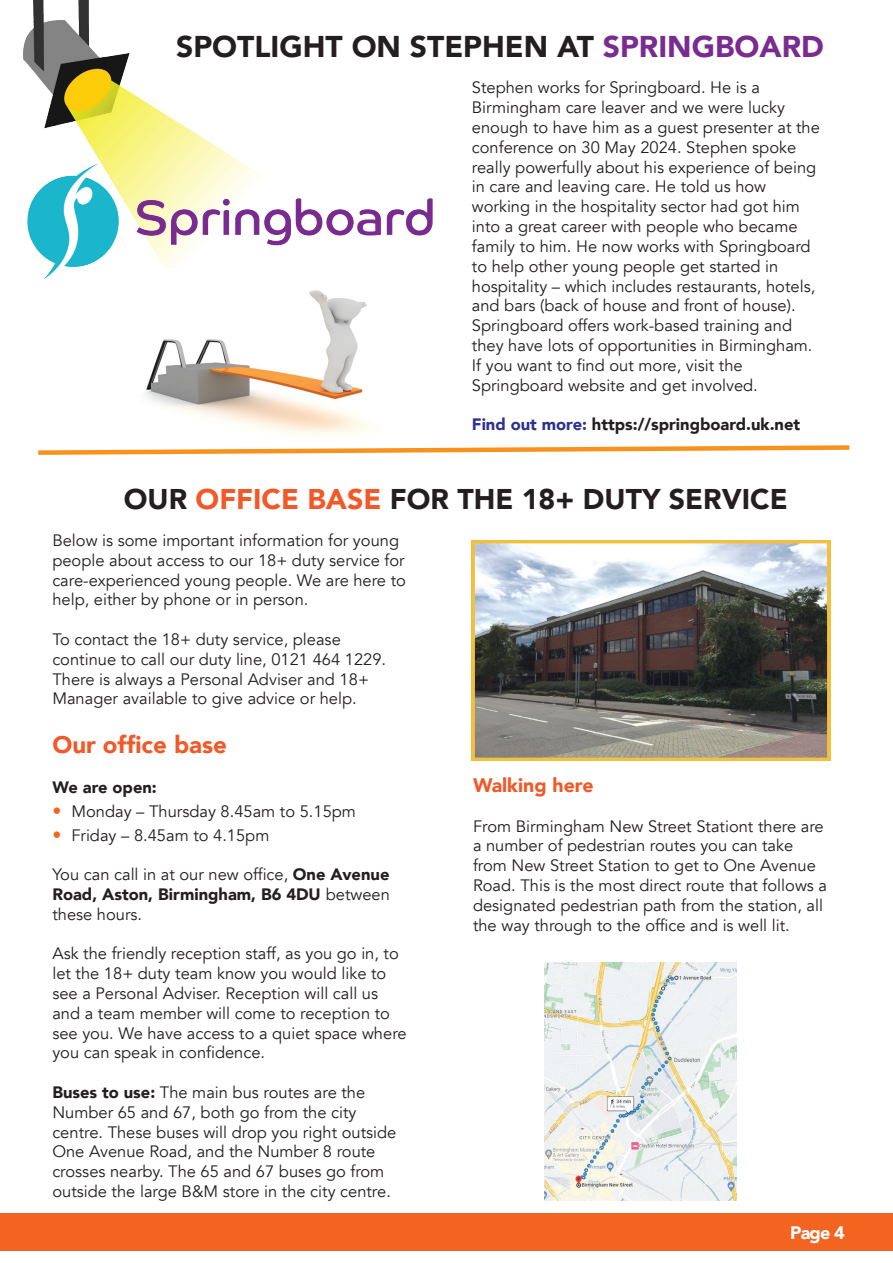
<style>
.page{position:relative;width:893px;height:1263px;background:#fff}
.page>*{position:absolute;margin:0;border:0;box-sizing:border-box;transform-origin:0 0}
.t1{font:900 30px "Avenir";color:#231f20}
.t2{font:900 28.5px "Avenir";color:#231f20}
.t3{font:900 24px "Avenir";color:#f15929}
.t4{font:900 19.5px "Avenir";color:#f15929}
.t5{font:900 18px "Avenir";color:#fff}
.t6{font:16.5px/19.8px "Avenir";color:#231f20}
.t7{font:900 16.5px "Avenir";color:#231f20}
.s1{color:#792b90}
.s2{color:#2e3092}
.s3{color:#f15929}
.s4{font-size:18px;color:#f36421}
.s5{font-weight:900}
</style>
<div class="page">
<img style="left:472px;top:540px;width:358px;height:220px">
<img style="left:545px;top:962px;width:191px;height:238px">
<div style="left:0;top:1213px;width:893px;height:37px;background:#f36421"></div>
<svg style="left:38px;top:445px;width:812px;height:10px"></svg>
<img style="left:24px;top:0;width:163px;height:128px">
<img style="left:27px;top:128px;width:406px;height:152px">
<img style="left:119px;top:268px;width:270px;height:168px">
<h1 class="t1" style="left:176px;top:21px;width:649px">SPOTLIGHT ON STEPHEN AT <span class="s1">SPRINGBOARD</span></h1>
<p class="t6" style="left:472px;top:78px;width:350px">Stephen works for Springboard. He is a Birmingham care leaver and we were lucky enough to have him as a guest presenter at the conference on 30 May 2024. Stephen spoke really powerfully about his experience of being in care and leaving care. He told us how working in the hospitality sector had got him into a great career with people who became family to him. He now works with Springboard to help other young people get started in hospitality – which includes restaurants, hotels, and bars (back of house and front of house).<br>Springboard offers work-based training and they have lots of opportunities in Birmingham.<br>If you want to find out more, visit the Springboard website and get involved.</p>
<p class="t7" style="left:472px;top:410px;width:330px"><span class="s2">Find out more:</span> https://springboard.uk.net</p>
<h2 class="t2" style="left:124px;top:475px;width:665px">OUR <span class="s3">OFFICE BASE</span> FOR THE 18+ DUTY SERVICE</h2>
<p class="t6" style="left:52px;top:531px;width:355px">Below is some important information for young people about access to our 18+ duty service for care-experienced young people. We are here to help, either by phone or in person.</p>
<p class="t6" style="left:52px;top:630px;width:335px">To contact the 18+ duty service, please continue to call our duty line, 0121 464 1229.<br>There is always a Personal Adviser and 18+ Manager available to give advice or help.</p>
<h3 class="t3" style="left:52px;top:724px;width:176px">Our office base</h3>
<p class="t7" style="left:52px;top:773px;width:106px">We are open:</p>
<p class="t6" style="left:52px;top:801px;width:305px"><span class="s4">•</span> Monday – Thursday 8.45am to 5.15pm</p>
<p class="t6" style="left:52px;top:825px;width:219px"><span class="s4">•</span> Friday – 8.45am to 4.15pm</p>
<p class="t6" style="left:52px;top:865px;width:339px;text-align:justify">You can call in at our new office, <span class="s5">One Avenue Road, Aston, Birmingham, B6 4DU</span> between these hours.</p>
<p class="t6" style="left:52px;top:944px;width:356px">Ask the friendly reception staff, as you go in, to let the 18+ duty team know you would like to see a Personal Adviser. Reception will call us and a team member will come to reception to see you. We have access to a quiet space where you can speak in confidence.</p>
<p class="t6" style="left:52px;top:1083px;width:346px"><span class="s5">Buses to use:</span> The main bus routes are the Number 65 and 67, both go from the city centre. These buses will drop you right outside One Avenue Road, and the Number 8 route crosses nearby. The 65 and 67 buses go from outside the large B&amp;M store in the city centre.</p>
<p class="t4" style="left:473px;top:768px;width:122px">Walking here</p>
<p class="t6" style="left:473px;top:816px;width:356px">From Birmingham New Street Stationt there are a number of pedestrian routes you can take from New Street Station to get to One Avenue Road. This is the most direct route that follows a designated pedestrian path from the station, all the way through to the office and is well lit.</p>
<p class="t5" style="left:790px;top:1217px;width:56px">Page 4</p>
</div>
